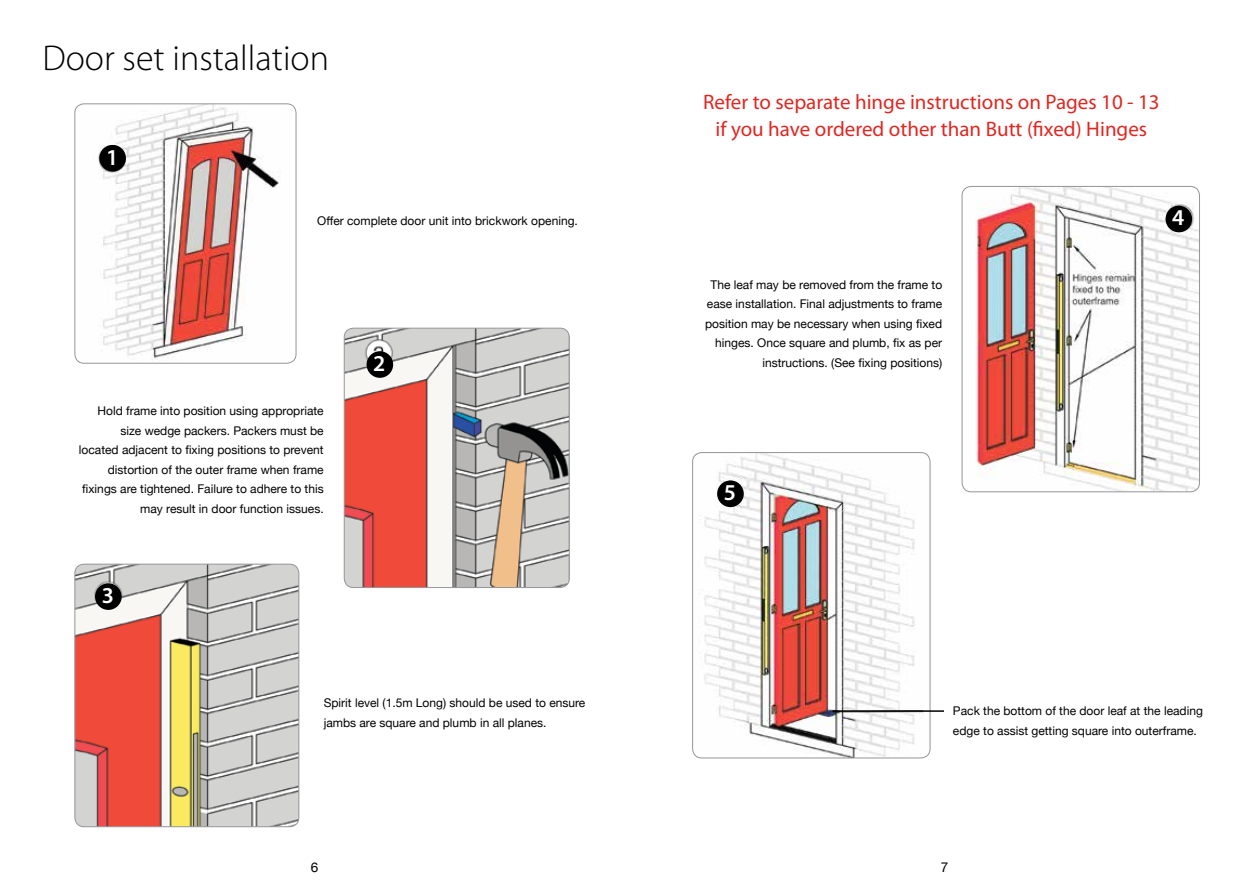
<style>
.page{position:relative;width:1259px;height:893px;background:#fff}
.page>*{position:absolute;margin:0;border:0;box-sizing:border-box;transform-origin:0 0}
.t1{font:300 36px "Myriad Pro";color:#000}
.t2{font:600 22.8px "Myriad Pro";color:#fff}
.t3{font:21px/27px "Myriad Pro";color:#e12722;text-align:center}
.t4{font:13.5px "Helvetica Neue";color:#000}
.t5{font:12px/19.5px "Helvetica Neue";color:#000;text-align:right}
</style>
<div class="page">
<img style="left:963px;top:186px;width:236px;height:306px">
<div style="left:961px;top:186px;width:239px;height:306px;border:1px solid #939598;border-radius:9px"></div>
<div style="left:1165px;top:206px;width:27px;height:26px;background:#000;border-radius:50%"></div>
<img style="left:692px;top:453px;width:238px;height:305px">
<div style="left:692px;top:452px;width:238px;height:306px;border:1px solid #939598;border-radius:9px"></div>
<div style="left:717px;top:480px;width:27px;height:27px;background:#000;border-radius:50%"></div>
<hr style="left:832px;top:710px;width:112px;height:2px;background:#000">
<img style="left:76px;top:105px;width:220px;height:257px">
<div style="left:74px;top:103px;width:222px;height:261px;border:1px solid #939598;border-radius:9px"></div>
<img style="left:344px;top:328px;width:224px;height:259px">
<div style="left:344px;top:328px;width:226px;height:260px;border:1px solid #939598;border-radius:9px"></div>
<img style="left:76px;top:564px;width:223px;height:263px">
<div style="left:74px;top:564px;width:225px;height:263px;border:1px solid #939598;border-radius:9px"></div>
<div style="left:366px;top:351px;width:27px;height:27px;background:#000;border-radius:50%"></div>
<div style="left:99px;top:145px;width:27px;height:27px;background:#000;border-radius:50%"></div>
<div style="left:95px;top:583px;width:27px;height:27px;background:#000;border-radius:50%"></div>
<h1 class="t1" style="left:43px;top:36px;width:288px">Door set installation</h1>
<h2 class="t2" style="left:106px;top:142px;width:14px">1</h2>
<p class="t5" style="left:317px;top:211px;width:262px">Offer complete door unit into brickwork opening.</p>
<h2 class="t2" style="left:373px;top:349px;width:14px">2</h2>
<p class="t5" style="left:79px;top:402px;width:246px">Hold frame into position using appropriate size wedge packers. Packers must be located adjacent to fixing positions to prevent distortion of the outer frame when frame fixings are tightened. Failure to adhere to this may result in door function issues.</p>
<h2 class="t2" style="left:102px;top:581px;width:14px">3</h2>
<p class="t5" style="left:324px;top:694px;width:263px;text-align:left">Spirit level (1.5m Long) should be used to ensure jambs are square and plumb in all planes.</p>
<h3 class="t3" style="left:703px;top:88px;width:458px">Refer to separate hinge instructions on Pages 10 - 13 if you have ordered other than Butt (fixed) Hinges</h3>
<p class="t5" style="left:705px;top:276px;width:239px">The leaf may be removed from the frame to ease installation. Final adjustments to frame position may be necessary when using fixed hinges. Once square and plumb, fix as per instructions. (See fixing positions)</p>
<h2 class="t2" style="left:1172px;top:203px;width:14px">4</h2>
<h2 class="t2" style="left:724px;top:478px;width:14px">5</h2>
<p class="t5" style="left:953px;top:702px;width:251px;text-align:left">Pack the bottom of the door leaf at the leading edge to assist getting square into outerframe.</p>
<p class="t4" style="left:311px;top:857px;width:9px">6</p>
<p class="t4" style="left:940px;top:857px;width:9px">7</p>
</div>
